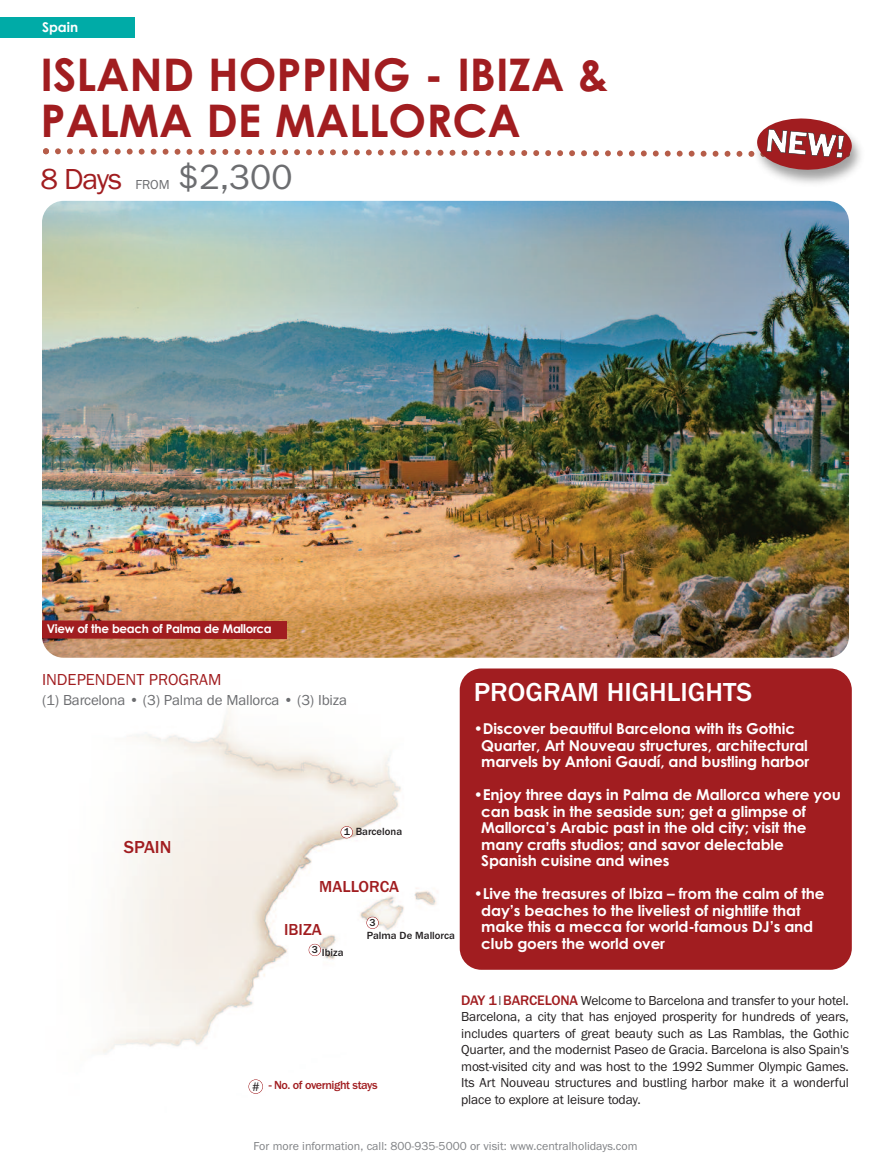
<style>
.page{position:relative;width:891px;height:1175px;background:#fff}
.page>*{position:absolute;margin:0;border:0;box-sizing:border-box;transform-origin:0 0}
.t1{font:700 45px/46.5px "Century Gothic";color:#a11d20}
.t2{font:36px "Franklin Gothic";color:#6c6d70}
.t3{font:30px "Franklin Gothic";color:#a11d20}
.t4{font:500 27px "Franklin Gothic";color:#fff}
.t5{font:500 18px "Franklin Gothic";color:#a11d20}
.t6{font:16.5px "Franklin Gothic";color:#a11d20}
.t7{font:500 16.5px "Franklin Gothic";color:#a11d20}
.t8{font:700 15px/16.5px "Century Gothic";letter-spacing:-.01em;color:#fff}
.t9{font:15px "Franklin Gothic";letter-spacing:-.01em;color:#6c6d70}
.t10{font:13.5px/16.5px "Franklin Gothic";letter-spacing:-.01em;color:#231f20;text-align:justify;scale:.7 1}
.t11{font:700 13.5px "Century Gothic";color:#fff}
.t12{font:13.5px "Franklin Gothic";color:#6c6d70}
.t13{font:500 12.15px "Franklin Gothic";letter-spacing:-.035em;color:#a11d20}
.t14{font:12px "Franklin Gothic";color:#808285}
.t15{font:700 12px "Century Gothic";letter-spacing:-.03em;color:#fff}
.t16{font:500 10.8px "Franklin Gothic";color:#231f20}
.t17{font:500 10.5px "Franklin Gothic";color:#231f20}
.s1{font-weight:400;font-size:12.9px;color:#231f20}
.s2{font-weight:500;font-size:14.25px;color:#a11d20}
</style>
<div class="page">
<img style="left:42px;top:640px;width:410px;height:454px">
<div style="left:0;top:18px;width:134px;height:20px;background:#00aba7"></div>
<div style="left:367px;top:917px;width:11px;height:11px;background:#fff;border-radius:50%"></div>
<div style="left:366px;top:916px;width:13px;height:13px;border:1px solid #a11d20;border-radius:50%"></div>
<div style="left:309px;top:944px;width:12px;height:11px;background:#fff;border-radius:50%"></div>
<div style="left:309px;top:943px;width:12px;height:13px;border:1px solid #a11d20;border-radius:50%"></div>
<img style="left:42px;top:201px;width:807px;height:456px;border-radius:22px">
<div style="left:249px;top:1079px;width:14px;height:14px;background:#fff;border-radius:50%"></div>
<div style="left:248px;top:1079px;width:15px;height:14px;border:1px solid #a11d20;border-radius:50%"></div>
<div style="left:460px;top:668px;width:392px;height:301px;background:#a11d20;border-radius:22px"></div>
<svg style="left:42px;top:620px;width:245px;height:19px;background:#a22222"></svg>
<img style="left:769px;top:138px;width:92px;height:46px">
<svg style="left:43px;top:118px;width:810px;height:53px"></svg>
<div style="left:341px;top:826px;width:12px;height:12px;background:#fff;border-radius:50%"></div>
<div style="left:341px;top:826px;width:12px;height:12px;border:1px solid #a11d20;border-radius:50%"></div>
<p class="t11" style="left:42px;top:20px;width:38px">Spain</p>
<h1 class="t1" style="left:40px;top:52px;width:570px">ISLAND HOPPING - IBIZA &amp;<br>PALMA DE MALLORCA</h1>
<h3 class="t3" style="left:40px;top:161px;width:83px">8 Days</h3>
<p class="t12" style="left:135px;top:177px;width:36px">FROM</p>
<h2 class="t2" style="left:178px;top:156px;width:116px">$2,300</h2>
<p class="t15" style="left:47px;top:621px;width:226px">View of the beach of Palma de Mallorca</p>
<p class="t6" style="left:42px;top:669px;width:181px">INDEPENDENT PROGRAM</p>
<p class="t9" style="left:42px;top:691px;width:306px">(1) Barcelona • (3) Palma de Mallorca • (3) Ibiza</p>
<p class="t5" style="left:124px;top:836px;width:49px">SPAIN</p>
<p class="t16" style="left:356px;top:825px;width:48px">Barcelona</p>
<p class="t17" style="left:344px;top:825px;width:8px">1</p>
<p class="t7" style="left:319px;top:876px;width:81px">MALLORCA</p>
<p class="t7" style="left:284px;top:920px;width:39px">IBIZA</p>
<p class="t16" style="left:367px;top:928px;width:90px">Palma De Mallorca</p>
<p class="t17" style="left:370px;top:916px;width:8px">3</p>
<p class="t16" style="left:312px;top:946px;width:33px"><sup>3</sup> Ibiza</p>
<h3 class="t4" style="left:474px;top:676px;width:280px">PROGRAM HIGHLIGHTS</h3>
<p class="t8" style="left:481px;top:720px;width:329px;text-indent:-7px">•Discover beautiful Barcelona with its Gothic<br>Quarter, Art Nouveau structures, architectural marvels by Antoni Gaudí, and bustling harbor</p>
<p class="t8" style="left:481px;top:786px;width:361px;text-indent:-7px">•Enjoy three days in Palma de Mallorca where you can bask in the seaside sun; get a glimpse of Mallorca’s Arabic past in the old city; visit the many crafts studios; and savor delectable Spanish cuisine and wines</p>
<p class="t8" style="left:481px;top:885px;width:345px;text-indent:-7px">•Live the treasures of Ibiza – from the calm of the day’s beaches to the liveliest of nightlife that make this a mecca for world-famous DJ’s and club goers the world over</p>
<p class="t13" style="left:252px;top:1077px;width:127px"><span class="s1">#</span> - No. of overnight stays</p>
<p class="t10" style="left:461px;top:992px;width:555px"><span class="s2">DAY 1</span> I <span class="s2">BARCELONA</span> Welcome to Barcelona and transfer to your hotel.<br>Barcelona, a city that has enjoyed prosperity for hundreds of years, includes quarters of great beauty such as Las Ramblas, the Gothic Quarter, and the modernist Paseo de Gracia. Barcelona is also Spain's most-visited city and was host to the 1992 Summer Olympic Games.<br>Its Art Nouveau structures and bustling harbor make it a wonderful place to explore at leisure today.</p>
<p class="t14" style="left:253px;top:1139px;width:386px">For more information, call: 800-935-5000 or visit: www.centralholidays.com</p>
</div>
